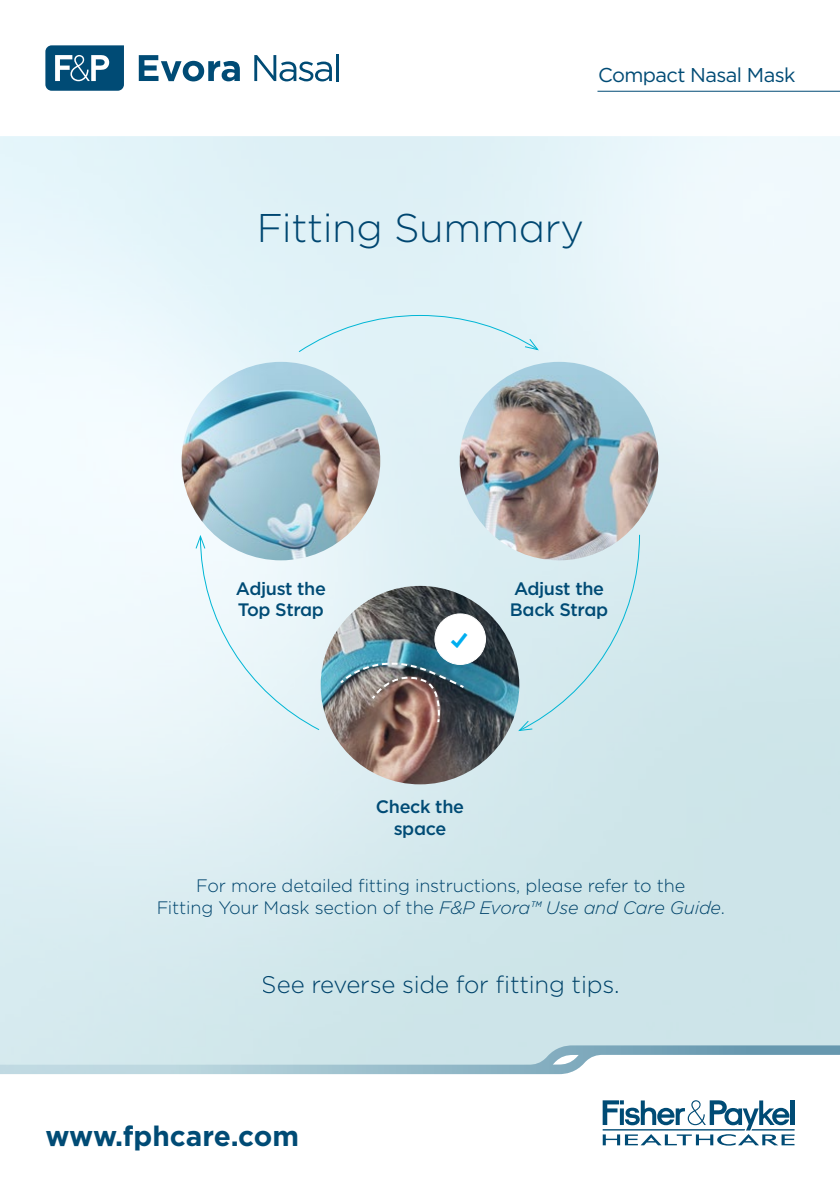
<style>
.page{position:relative;width:840px;height:1191px;background:#fff}
.page>*{position:absolute;margin:0;border:0;box-sizing:border-box;transform-origin:0 0}
.t1{font:300 40px "Gotham";letter-spacing:-.01em;color:#004b75}
.t2{font:700 28px "Gotham";color:#004b75}
.t3{font:300 24px "Gotham";letter-spacing:-.01em;color:#004b75}
.t4{font:20px "Gotham";letter-spacing:-.03em;color:#004b75}
.t5{font:300 18px/21.6px "Gotham";letter-spacing:-.01em;color:#004b75;text-align:center}
.t6{font:500 18px/21.6px "Gotham";letter-spacing:-.02em;color:#004b75}
.s1{font-style:italic}
.s2{font-family:"Gotham Narrow";font-style:italic}
</style>
<div class="page">
<svg style="left:45px;top:45px;width:79px;height:46px;background:#2f6c8e"></svg>
<svg style="left:139px;top:55px;width:101px;height:26px"></svg>
<svg style="left:254px;top:55px;width:78px;height:26px"></svg>
<hr style="left:336px;top:54px;width:3px;height:27px;background:#004b75">
<svg style="left:602px;top:1100px;width:192px;height:45px"></svg>
<img style="left:0;top:136px;width:839px;height:909px">
<svg style="left:0;top:1045px;width:839px;height:29px"></svg>
<hr style="left:597px;top:91px;width:242px;height:1px;background:#004b75">
<div style="left:297px;top:314px;width:243px;height:39px;background:#e0f2f7"></div>
<img style="left:181px;top:362px;width:199px;height:198px;border-radius:99px">
<img style="left:459px;top:362px;width:199px;height:198px;border-radius:99px">
<svg style="left:516px;top:534px;width:124px;height:198px;background:#cfe1e5"></svg>
<svg style="left:195px;top:533px;width:125px;height:198px"></svg>
<img style="left:320px;top:586px;width:199px;height:198px;border-radius:99px">
<div style="left:434px;top:614px;width:51px;height:50px;background:#fff;border-radius:50%"></div>
<div style="left:434px;top:613px;width:51px;height:51px;border:1px solid #fff;border-radius:50%"></div>
<img style="left:339px;top:654px;width:127px;height:70px">
<p class="t4" style="left:597px;top:62px;width:199px">Compact Nasal Mask</p>
<h1 class="t1" style="left:256px;top:202px;width:329px">Fitting Summary</h1>
<p class="t6" style="left:236px;top:577px;width:91px">Adjust the<br>Top Strap</p>
<p class="t6" style="left:509px;top:577px;width:100px">Adjust the<br>Back Strap</p>
<p class="t6" style="left:376px;top:795px;width:90px;text-align:center">Check the space</p>
<p class="t5" style="left:156px;top:874px;width:570px">For more detailed fitting instructions, please refer to the<br>Fitting Your Mask section of the <span class="s1">F&amp;P Evora</span><span class="s2">™</span> <span class="s1">Use and Care Guide</span>.</p>
<h3 class="t3" style="left:262px;top:969px;width:359px">See reverse side for fitting tips.</h3>
<h2 class="t2" style="left:45px;top:1117px;width:255px">www.fphcare.com</h2>
</div>
